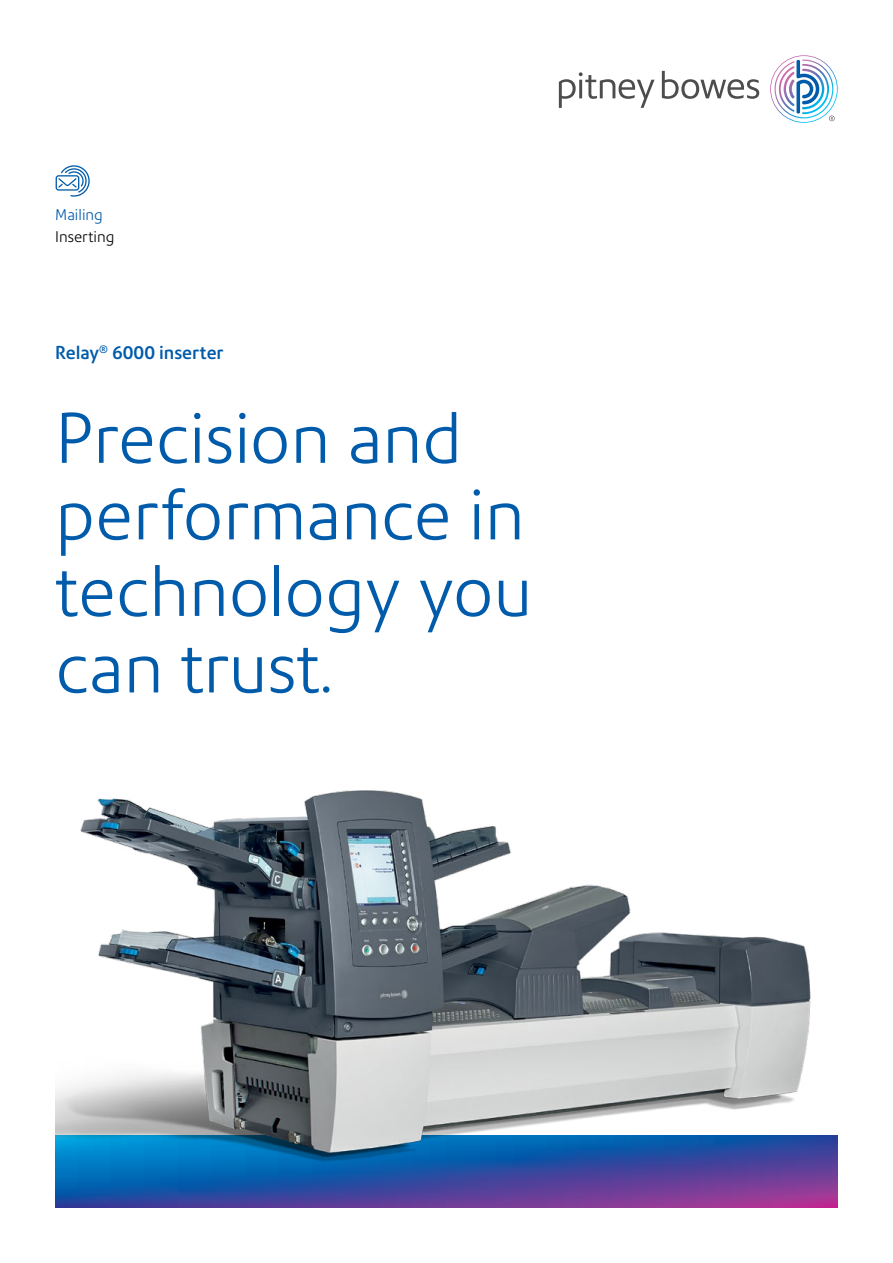
<style>
.page{position:relative;width:893px;height:1263px;background:#fff}
.page>*{position:absolute;margin:0;border:0;box-sizing:border-box;transform-origin:0 0}
.t1{font:300 69px/76.5px "Precision Sans";color:#005baa}
.t2{font:500 18px "Precision Sans";color:#005baa}
.t3{font:300 15px "Precision Sans";color:#000}
.t4{font:300 15px "Precision Sans";color:#005baa}
</style>
<div class="page">
<svg style="left:55px;top:1170px;width:783px;height:38px;background:#49469e"></svg>
<div style="left:56px;top:175px;width:23px;height:16px;border:1px solid #005baa;border-radius:2px"></div>
<svg style="left:57px;top:165px;width:33px;height:32px"></svg>
<img style="left:55px;top:790px;width:783px;height:380px">
<svg style="left:559px;top:71px;width:200px;height:37px"></svg>
<svg style="left:770px;top:55px;width:68px;height:68px"></svg>
<p class="t4" style="left:55px;top:205px;width:49px">Mailing</p>
<p class="t3" style="left:55px;top:228px;width:61px">Inserting</p>
<p class="t2" style="left:55px;top:342px;width:170px">Relay<sup>®</sup> 6000 inserter</p>
<p class="t1" style="left:55px;top:400px;width:479px">Precision and performance in technology you can trust.</p>
</div>
